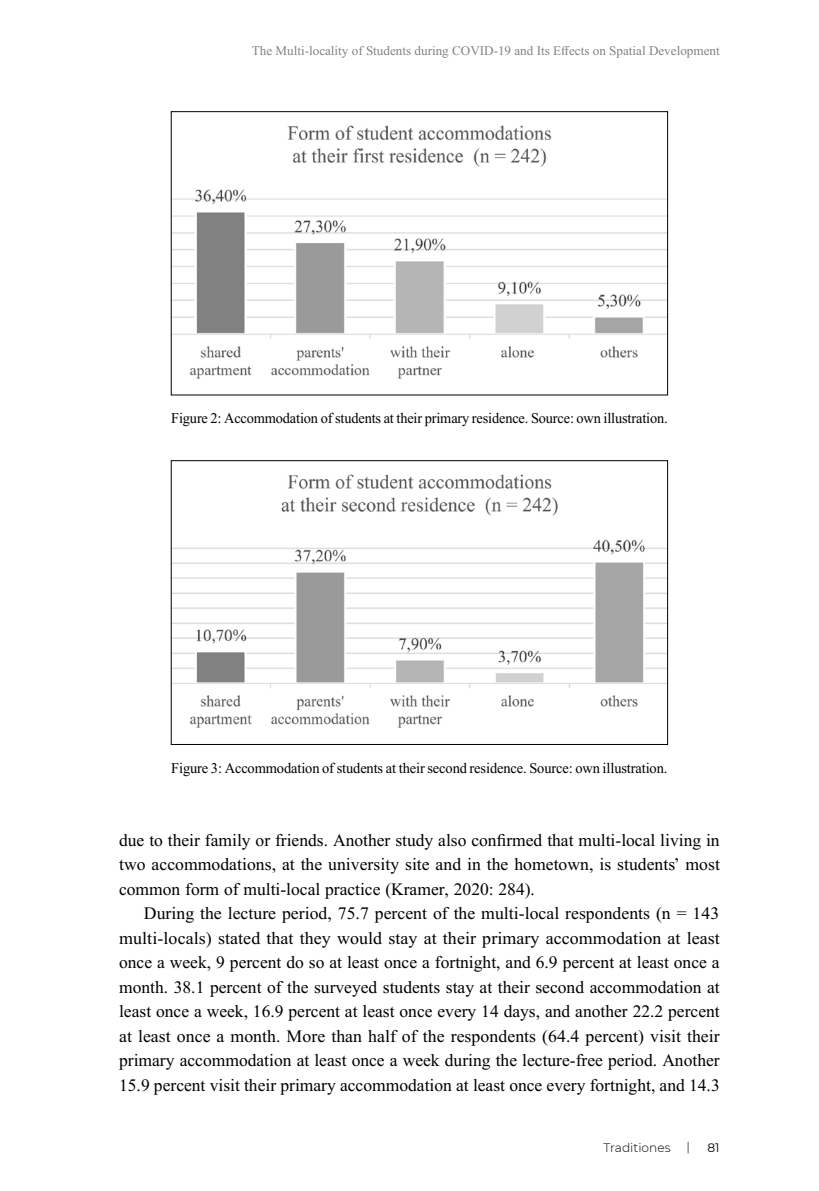
<style>
.page{position:relative;width:819px;height:1191px;background:#fff}
.page>*{position:absolute;margin:0;border:0;box-sizing:border-box;transform-origin:0 0}
.t1{font:17.5px/24.5px "ZR Cola";color:#000;text-align:justify}
.t2{font:14.88px "ZR Cola";letter-spacing:-.01em;color:#000;scale:.96 1}
.t3{font:14.88px "ZR Cola";letter-spacing:-.01em;color:#000}
.t4{font:13.12px "ZR Cola";color:#808285}
.t5{font:300 12.25px "Montserrat";color:#000}
.t6{font:12.25px "Montserrat";color:#000}
</style>
<div class="page">
<img style="left:173px;top:125px;width:492px;height:254px">
<div style="left:171px;top:111px;width:496px;height:284px;border:1px solid #000"></div>
<img style="left:173px;top:474px;width:492px;height:254px">
<div style="left:171px;top:460px;width:496px;height:284px;border:1px solid #000"></div>
<p class="t4" style="left:252px;top:41px;width:469px">The Multi-locality of Students during COVID-19 and Its Effects on Spatial Development</p>
<p class="t2" style="left:171px;top:407px;width:518px">Figure 2: Accommodation of students at their primary residence. Source: own illustration.</p>
<p class="t3" style="left:171px;top:756px;width:497px">Figure 3: Accommodation of students at their second residence. Source: own illustration.</p>
<p class="t1" style="left:119px;top:826px;width:602px">due to their family or friends. Another study also confirmed that multi-local living in two accommodations, at the university site and in the hometown, is students’ most common form of multi-local practice (Kramer, 2020: 284).</p>
<p class="t1" style="left:119px;top:900px;width:602px;text-indent:25px">During the lecture period, 75.7 percent of the multi-local respondents (n = 143 multi-locals) stated that they would stay at their primary accommodation at least once a week, 9 percent do so at least once a fortnight, and 6.9 percent at least once a month. 38.1 percent of the surveyed students stay at their second accommodation at least once a week, 16.9 percent at least once every 14 days, and another 22.2 percent at least once a month. More than half of the respondents (64.4 percent) visit their primary accommodation at least once a week during the lecture-free period. Another 15.9 percent visit their primary accommodation at least once every fortnight, and 14.3</p>
<p class="t5" style="left:603px;top:1139px;width:69px">Traditiones</p>
<p class="t5" style="left:686px;top:1138px;width:5px">|</p>
<p class="t6" style="left:707px;top:1139px;width:14px">81</p>
</div>
